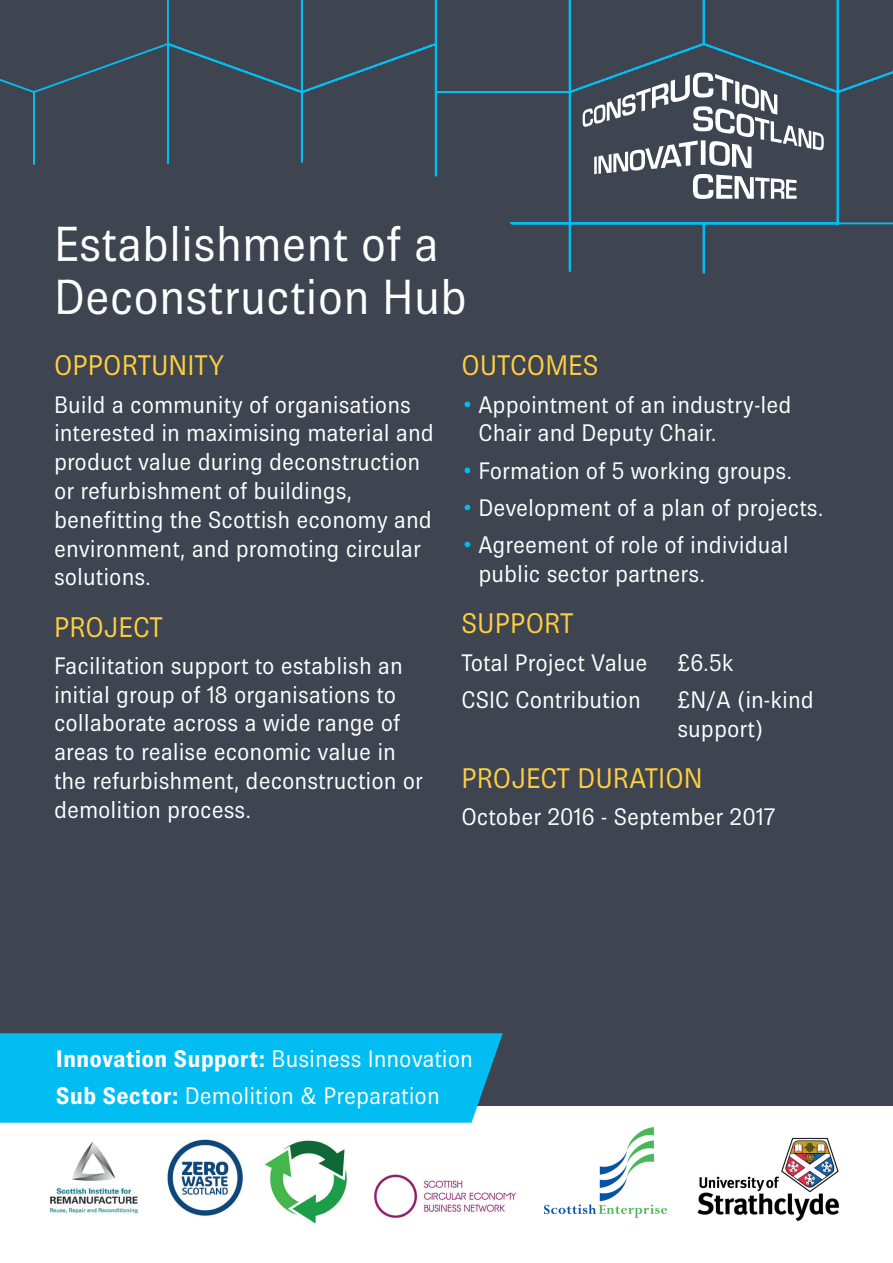
<style>
.page{position:relative;width:893px;height:1263px;background:#fff}
.page>*{position:absolute;margin:0;border:0;box-sizing:border-box;transform-origin:0 0}
.t1{font:49.5px/52.5px "Brown Pro";color:#fff}
.t2{font:28.5px "Brown Pro";color:#ffcf3f}
.t3{font:24px/28.8px "Brown Pro";color:#fff}
.s1{color:#01bdf2}
.s2{font-weight:700}
</style>
<div class="page">
<div style="left:0;top:0;width:893px;height:1105px;background:#3e4450"></div>
<svg style="left:0;top:0;width:893px;height:274px"></svg>
<svg style="left:583px;top:73px;width:241px;height:126px"></svg>
<div style="left:0;top:1033px;width:503px;height:90px;background:#01bdf2"></div>
<img style="left:264px;top:1140px;width:83px;height:84px">
<img style="left:374px;top:1174px;width:142px;height:44px">
<img style="left:545px;top:1128px;width:121px;height:89px">
<img style="left:697px;top:1137px;width:142px;height:84px">
<img style="left:50px;top:1142px;width:88px;height:72px">
<img style="left:167px;top:1139px;width:76px;height:77px">
<h1 class="t1" style="left:54px;top:218px;width:415px">Establishment of a<br>Deconstruction Hub</h1>
<p class="t2" style="left:54px;top:350px;width:172px">OPPORTUNITY</p>
<p class="t3" style="left:54px;top:390px;width:381px">Build a community of organisations interested in maximising material and product value during deconstruction or refurbishment of buildings, benefitting the Scottish economy and environment, and promoting circular solutions.</p>
<p class="t2" style="left:54px;top:611px;width:110px">PROJECT</p>
<p class="t3" style="left:54px;top:651px;width:371px">Facilitation support to establish an initial group of 18 organisations to collaborate across a wide range of areas to realise economic value in the refurbishment, deconstruction or demolition process.</p>
<p class="t2" style="left:461px;top:350px;width:139px">OUTCOMES</p>
<p class="t3" style="left:478px;top:390px;width:315px;text-indent:-17px"><span class="s1">•</span> Appointment of an industry-led<br>Chair and Deputy Chair.</p>
<p class="t3" style="left:461px;top:456px;width:332px"><span class="s1">•</span> Formation of 5 working groups.</p>
<p class="t3" style="left:461px;top:493px;width:364px"><span class="s1">•</span> Development of a plan of projects.</p>
<p class="t3" style="left:478px;top:530px;width:312px;text-indent:-17px"><span class="s1">•</span> Agreement of role of individual public sector partners.</p>
<p class="t2" style="left:461px;top:608px;width:114px">SUPPORT</p>
<p class="t3" style="left:461px;top:643px;width:274px;line-height:37.3px">Total Project Value £6.5k<br>CSIC Contribution</p>
<p class="t3" style="left:677px;top:685px;width:138px">£N/A (in-kind support)</p>
<p class="t2" style="left:461px;top:762px;width:243px">PROJECT DURATION</p>
<p class="t3" style="left:461px;top:802px;width:316px">October 2016 - September 2017</p>
<p class="t3" style="left:56px;top:1040px;width:418px;line-height:37.3px"><span class="s2">Innovation Support:</span> Business Innovation<br><span class="s2">Sub Sector:</span> Demolition &amp; Preparation</p>
</div>
